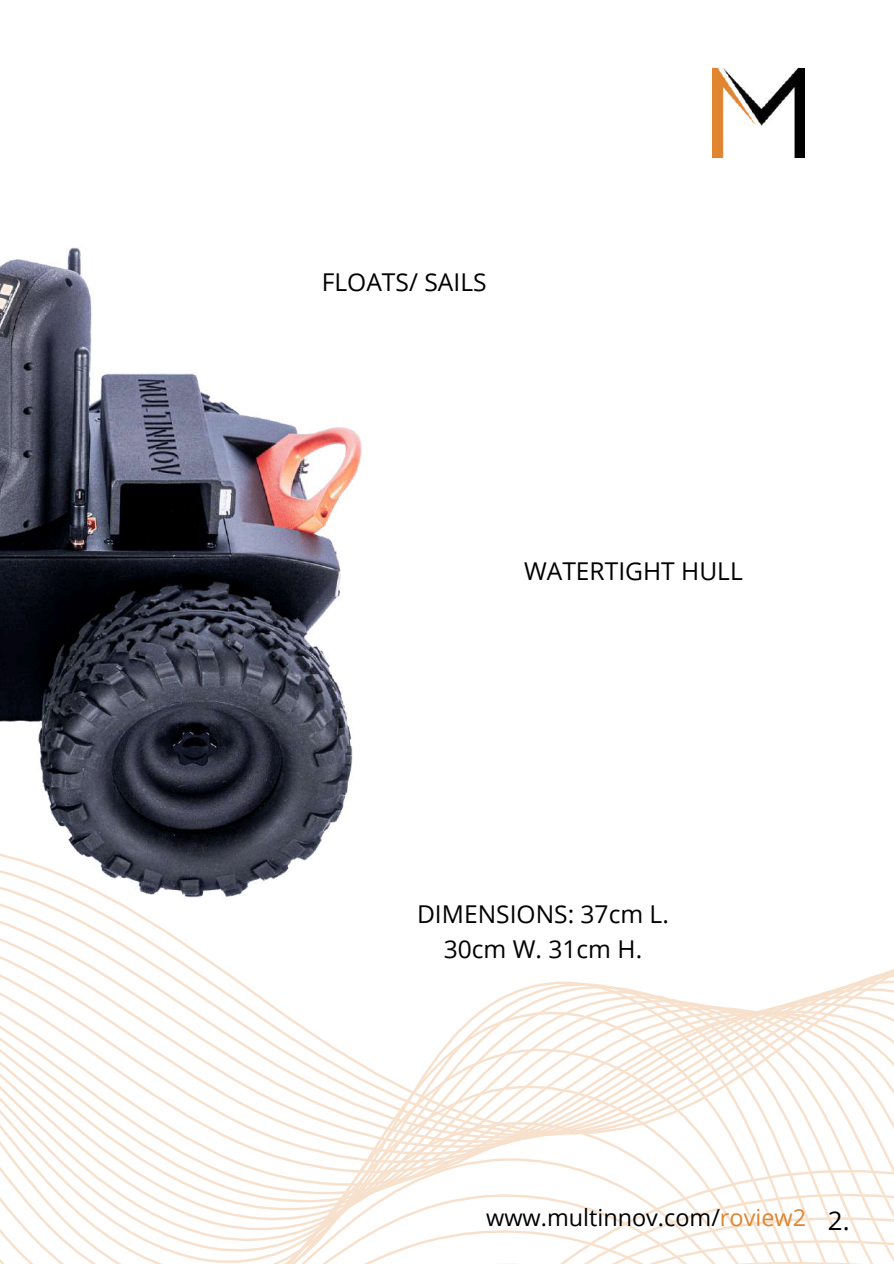
<style>
.page{position:relative;width:894px;height:1264px;background:#fff}
.page>*{position:absolute;margin:0;border:0;box-sizing:border-box;transform-origin:0 0}
.t1{font:25.95px "Open Sans";color:#000}
.t2{font:24.6px/34.2px "Open Sans";color:#000;text-align:center}
.t3{font:23.4px "Open Sans";color:#000}
.s1{color:#df8530}
</style>
<div class="page">
<img style="left:712px;top:68px;width:92px;height:89px">
<img style="left:0;top:247px;width:362px;height:592px">
<svg style="left:0;top:839px;width:322px;height:18px"></svg>
<svg style="left:0;top:857px;width:310px;height:14px"></svg>
<svg style="left:0;top:871px;width:287px;height:12px"></svg>
<svg style="left:0;top:883px;width:249px;height:12px"></svg>
<svg style="left:0;top:963px;width:893px;height:31px"></svg>
<svg style="left:0;top:999px;width:893px;height:264px"></svg>
<p class="t2" style="left:322px;top:265px;width:166px">FLOATS/ SAILS</p>
<p class="t2" style="left:524px;top:553px;width:220px">WATERTIGHT HULL</p>
<p class="t2" style="left:417px;top:896px;width:253px">DIMENSIONS: 37cm L.<br>30cm W. 31cm H.</p>
<p class="t3" style="left:486px;top:1200px;width:321px">www.multinnov.com/<span class="s1">roview2</span></p>
<p class="t1" style="left:827px;top:1201px;width:23px">2.</p>
</div>
